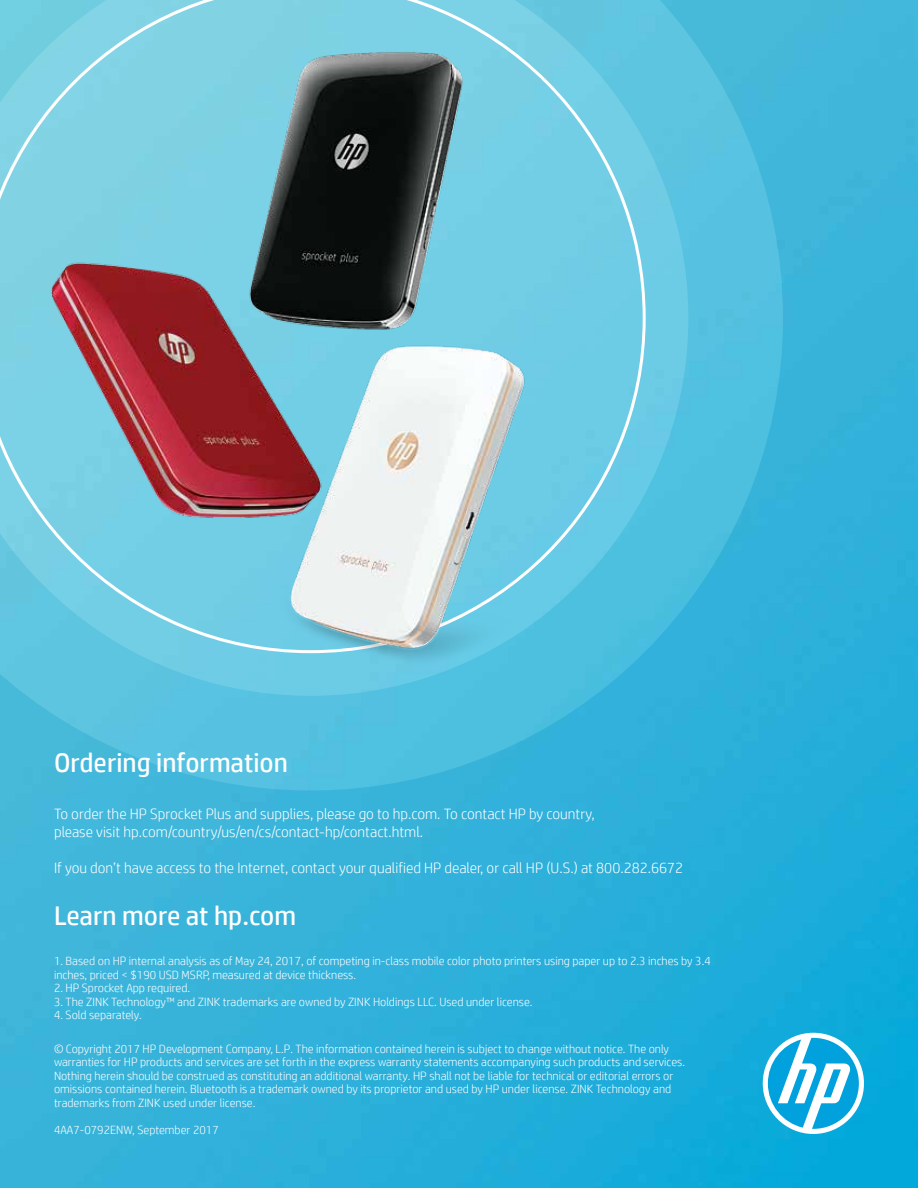
<style>
.page{position:relative;width:918px;height:1188px;background:#fff}
.page>*{position:absolute;margin:0;border:0;box-sizing:border-box;transform-origin:0 0}
.t1{font:27px "HP Simplified";color:#fff}
.t2{font:300 15px/18px "HP Simplified";color:#fff}
.t3{font:300 12px/13.5px "HP Simplified";color:#fff}
</style>
<div class="page">
<img style="left:0;top:711px;width:918px;height:477px">
<svg style="left:0;top:711px;width:783px;height:80px"></svg>
<img style="left:0;top:0;width:918px;height:711px">
<div style="left:763px;top:1033px;width:101px;height:101px;background:#fff;border-radius:50%"></div>
<svg style="left:768px;top:1038px;width:91px;height:91px"></svg>
<h1 class="t1" style="left:54px;top:745px;width:235px">Ordering information</h1>
<p class="t2" style="left:54px;top:804px;width:542px">To order the HP Sprocket Plus and supplies, please go to hp.com. To contact HP by country, please visit hp.com/country/us/en/cs/contact-hp/contact.html.</p>
<p class="t2" style="left:54px;top:858px;width:631px">If you don’t have access to the Internet, contact your qualified HP dealer, or call HP (U.S.) at 800.282.6672</p>
<h1 class="t1" style="left:54px;top:898px;width:244px">Learn more at hp.com</h1>
<p class="t3" style="left:54px;top:954px;width:658px">1. Based on HP internal analysis as of May 24, 2017, of competing in-class mobile color photo printers using paper up to 2.3 inches by 3.4 inches, priced &lt; $190 USD MSRP, measured at device thickness.</p>
<p class="t3" style="left:54px;top:981px;width:138px">2. HP Sprocket App required.</p>
<p class="t3" style="left:54px;top:994px;width:480px">3. The ZINK Technology™ and ZINK trademarks are owned by ZINK Holdings LLC. Used under license.</p>
<p class="t3" style="left:54px;top:1008px;width:89px">4. Sold separately.</p>
<p class="t3" style="left:54px;top:1042px;width:633px">© Copyright 2017 HP Development Company, L.P. The information contained herein is subject to change without notice. The only warranties for HP products and services are set forth in the express warranty statements accompanying such products and services.<br>Nothing herein should be construed as constituting an additional warranty. HP shall not be liable for technical or editorial errors or omissions contained herein. Bluetooth is a trademark owned by its proprietor and used by HP under license. ZINK Technology and trademarks from ZINK used under license.</p>
<p class="t3" style="left:54px;top:1123px;width:166px">4AA7-0792ENW, September 2017</p>
</div>
